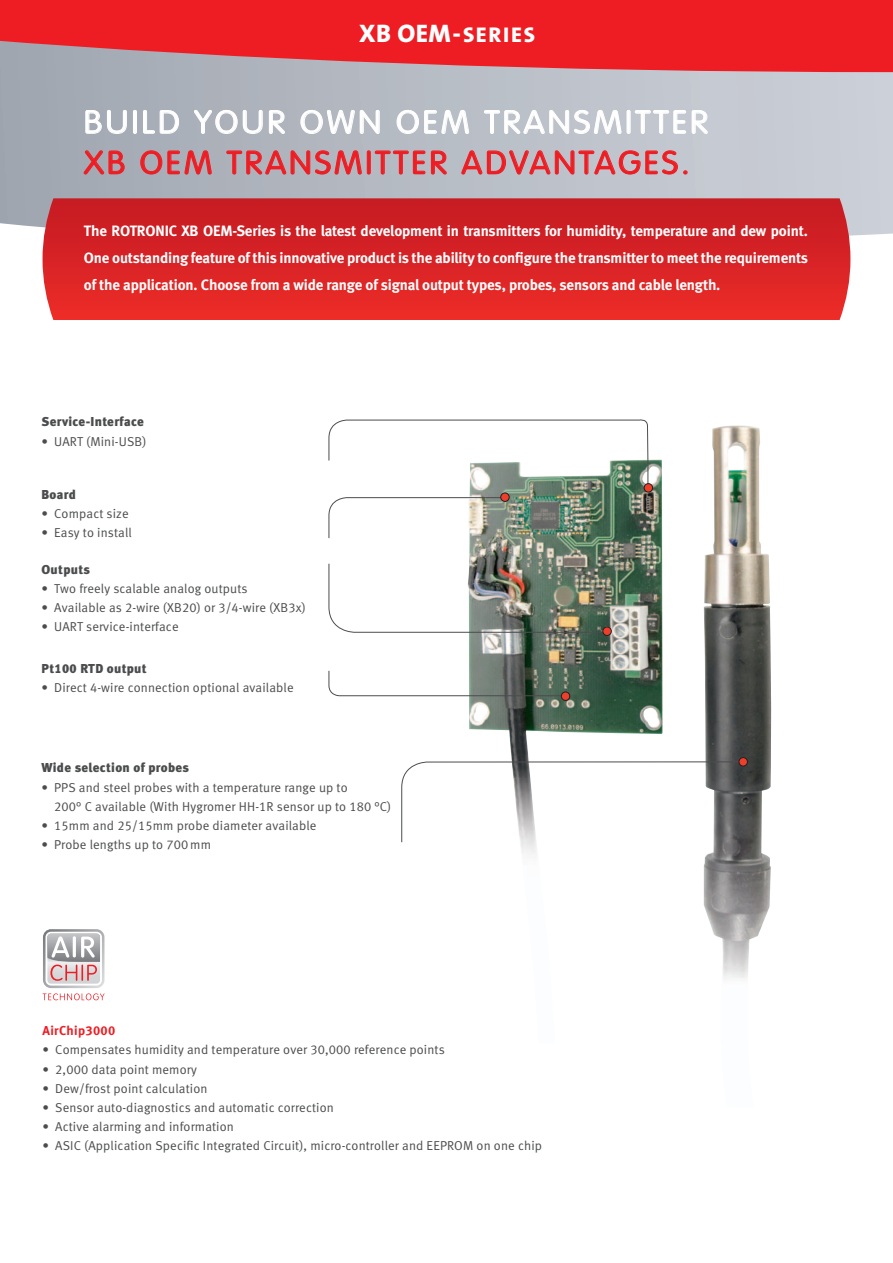
<style>
.page{position:relative;width:893px;height:1263px;background:#fff}
.page>*{position:absolute;margin:0;border:0;box-sizing:border-box;transform-origin:0 0}
.t1{font:300 32.1px "VAG Rounded LT";letter-spacing:.09em;color:#ee1d23;scale:1.05 1}
.t2{font:300 31.95px "VAG Rounded LT";letter-spacing:.09em;color:#fff;scale:1.08 1}
.t3{font:800 25.5px "The Mix B8";color:#fff}
.t4{font:15px/27px "Meta Bold LF";letter-spacing:-.01em;color:#fff;text-align:justify}
.t5{font:12.9px/19.2px "Meta Normal LF";letter-spacing:.01em;color:#4b4c4d}
.t6{font:12.9px "Meta Black LF";letter-spacing:.025em;color:#4b4c4d}
.t7{font:12.9px "Meta Bold LF";letter-spacing:.025em;color:#ee1d23}
.s1{font-size:21.3px}
</style>
<div class="page">
<svg style="left:0;top:72px;width:893px;height:164px;background:#b8bdc5"></svg>
<svg style="left:0;top:0;width:893px;height:72px;background:#e43137"></svg>
<svg style="left:43px;top:929px;width:61px;height:71px"></svg>
<img style="left:469px;top:459px;width:194px;height:302px">
<img style="left:704px;top:425px;width:67px;height:554px">
<svg style="left:43px;top:198px;width:807px;height:122px;background:#d82527"></svg>
<svg style="left:85px;top:110px;width:42px;height:24px"></svg>
<div style="left:133px;top:110px;width:4px;height:24px;border:1px solid #fff;border-radius:2px"></div>
<svg style="left:83px;top:150px;width:42px;height:25px"></svg>
<svg style="left:140px;top:104px;width:568px;height:71px;background:#beb5bc"></svg>
<svg style="left:328px;top:670px;width:238px;height:27px"></svg>
<img style="left:328px;top:563px;width:277px;height:70px">
<div style="left:561px;top:692px;width:9px;height:8px;background:#ef3e29;border-radius:50%"></div>
<div style="left:561px;top:691px;width:9px;height:10px;border:1px solid #231f20;border-radius:50%"></div>
<svg style="left:328px;top:497px;width:178px;height:42px"></svg>
<div style="left:501px;top:493px;width:8px;height:8px;background:#ef3e29;border-radius:50%"></div>
<div style="left:500px;top:492px;width:10px;height:10px;border:1px solid #231f20;border-radius:50%"></div>
<div style="left:603px;top:627px;width:8px;height:8px;background:#ef3e29;border-radius:50%"></div>
<div style="left:602px;top:626px;width:10px;height:10px;border:1px solid #231f20;border-radius:50%"></div>
<svg style="left:401px;top:761px;width:339px;height:82px"></svg>
<div style="left:739px;top:758px;width:8px;height:8px;background:#ef3e29;border-radius:50%"></div>
<div style="left:738px;top:757px;width:10px;height:9px;border:1px solid #231f20;border-radius:50%"></div>
<svg style="left:328px;top:419px;width:321px;height:70px"></svg>
<div style="left:644px;top:484px;width:9px;height:8px;background:#ef3e29;border-radius:50%"></div>
<div style="left:644px;top:483px;width:9px;height:9px;border:1px solid #231f20;border-radius:50%"></div>
<h3 class="t3" style="left:359px;top:20px;width:177px">XB OEM - <span class="s1">SERIES</span></h3>
<h2 class="t2" style="left:84px;top:104px;width:579px">BUILD YOUR OWN OEM TRANSMITTER</h2>
<h1 class="t1" style="left:84px;top:144px;width:578px">XB OEM TRANSMITTER ADVANTAGES.</h1>
<p class="t4" style="left:84px;top:217px;width:726px">The ROTRONIC XB OEM-Series is the latest development in transmitters for humidity, temperature and dew point.<br>One outstanding feature of this innovative product is the ability to configure the transmitter to meet the requirements of the application. Choose from a wide range of signal output types, probes, sensors and cable length.</p>
<p class="t6" style="left:41px;top:414px;width:104px">Service-Interface</p>
<p class="t5" style="left:41px;top:431px;width:106px">• UART (Mini-USB)</p>
<p class="t6" style="left:41px;top:487px;width:36px">Board</p>
<p class="t5" style="left:41px;top:504px;width:89px">• Compact size</p>
<p class="t5" style="left:41px;top:523px;width:92px">• Easy to install</p>
<p class="t6" style="left:41px;top:561px;width:50px">Outputs</p>
<p class="t5" style="left:41px;top:578px;width:208px">• Two freely scalable analog outputs</p>
<p class="t5" style="left:41px;top:598px;width:266px">• Available as 2-wire (XB20) or 3/4-wire (XB3x)</p>
<p class="t5" style="left:41px;top:617px;width:139px">• UART service-interface</p>
<p class="t6" style="left:41px;top:661px;width:107px">Pt100 RTD output</p>
<p class="t5" style="left:41px;top:678px;width:254px">• Direct 4-wire connection optional available</p>
<p class="t6" style="left:41px;top:760px;width:149px">Wide selection of probes</p>
<p class="t5" style="left:54px;top:777px;width:339px;text-indent:-13px">• PPS and steel probes with a temperature range up to<br>200° C available (With Hygromer HH-1R sensor up to 180 °C)</p>
<p class="t5" style="left:41px;top:816px;width:277px">• 15mm and 25/15mm probe diameter available</p>
<p class="t5" style="left:41px;top:835px;width:171px">• Probe lengths up to 700 mm</p>
<p class="t7" style="left:43px;top:1022px;width:74px">AirChip3000</p>
<p class="t5" style="left:43px;top:1040px;width:404px">• Compensates humidity and temperature over 30,000 reference points</p>
<p class="t5" style="left:43px;top:1059px;width:156px">• 2,000 data point memory</p>
<p class="t5" style="left:43px;top:1079px;width:167px">• Dew/frost point calculation</p>
<p class="t5" style="left:43px;top:1098px;width:293px">• Sensor auto-diagnostics and automatic correction</p>
<p class="t5" style="left:43px;top:1117px;width:193px">• Active alarming and information</p>
<p class="t5" style="left:43px;top:1136px;width:501px">• ASIC (Application Specific Integrated Circuit), micro-controller and EEPROM on one chip</p>
</div>
